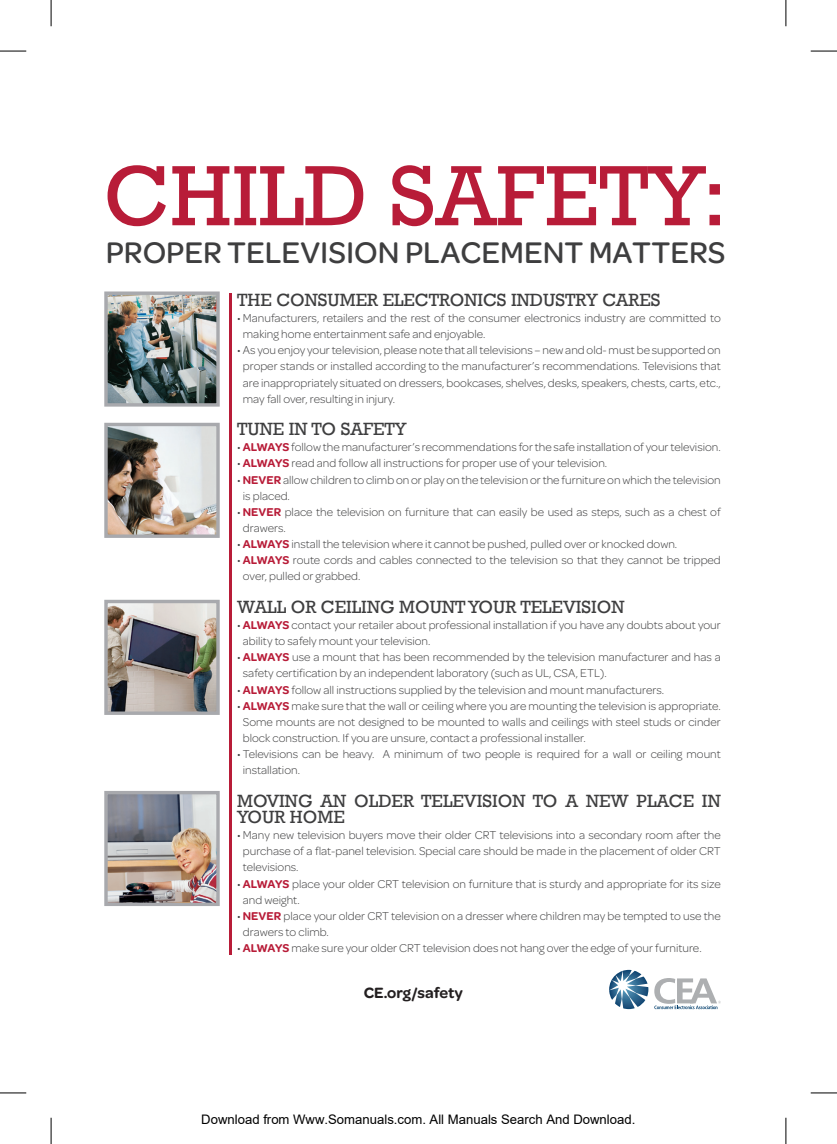
<style>
.page{position:relative;width:837px;height:1144px;background:#fff}
.page>*{position:absolute;margin:0;border:0;box-sizing:border-box;transform-origin:0 0}
.t1{font:86.98px "Rockwell";color:#b81c38}
.t2{font:500 31.85px "Omnes";color:#3e3e3f}
.t3{font:18.2px/16.1px "Rockwell";color:#3e3e3f}
.t4{font:600 15.92px "Omnes";color:#231f20}
.t5{font:13.12px "Arial";color:#000}
.t6{font:300 12.08px/16.1px "Omnes";color:#3e3e3f}
.s1{font-weight:600;color:#b81c38}
</style>
<div class="page">
<hr style="left:229px;top:293px;width:3px;height:661px;background:#b81c38">
<img style="left:108px;top:295px;width:108px;height:108px">
<div style="left:104px;top:291px;width:116px;height:116px;border:3px solid #a8a9ad"></div>
<img style="left:108px;top:427px;width:108px;height:107px">
<div style="left:104px;top:423px;width:116px;height:115px;border:3px solid #a8a9ad"></div>
<img style="left:108px;top:604px;width:108px;height:107px">
<div style="left:104px;top:600px;width:116px;height:115px;border:3px solid #a8a9ad"></div>
<img style="left:108px;top:795px;width:108px;height:107px">
<div style="left:104px;top:791px;width:116px;height:115px;border:3px solid #a8a9ad"></div>
<svg style="left:609px;top:970px;width:39px;height:39px"></svg>
<svg style="left:654px;top:978px;width:66px;height:31px"></svg>
<svg style="left:0;top:51px;width:26px;height:1px"></svg>
<svg style="left:810px;top:51px;width:26px;height:1px"></svg>
<svg style="left:0;top:1092px;width:26px;height:1px"></svg>
<svg style="left:810px;top:1092px;width:26px;height:1px"></svg>
<svg style="left:51px;top:0;width:1px;height:26px"></svg>
<svg style="left:51px;top:1118px;width:1px;height:26px"></svg>
<svg style="left:785px;top:0;width:1px;height:26px"></svg>
<svg style="left:785px;top:1118px;width:1px;height:26px"></svg>
<h1 class="t1" style="left:104px;top:146px;width:625px">CHILD SAFETY:</h1>
<h2 class="t2" style="left:106px;top:231px;width:621px">PROPER TELEVISION PLACEMENT MATTERS</h2>
<h3 class="t3" style="left:237px;top:292px;width:425px">THE CONSUMER ELECTRONICS INDUSTRY CARES</h3>
<p class="t6" style="left:243px;top:310px;width:479px;text-indent:-6px">• Manufacturers, retailers and the rest of the consumer electronics industry are committed to making home entertainment safe and enjoyable.</p>
<p class="t6" style="left:243px;top:342px;width:479px;text-align:justify;text-indent:-6px">• As you enjoy your television, please note that all televisions – new and old- must be supported on proper stands or installed according to the manufacturer’s recommendations. Televisions that are inappropriately situated on dressers, bookcases, shelves, desks, speakers, chests, carts, etc., may fall over, resulting in injury.</p>
<h3 class="t3" style="left:237px;top:421px;width:171px">TUNE IN TO SAFETY</h3>
<p class="t6" style="left:237px;top:439px;width:485px">• <span class="s1">ALWAYS</span> follow the manufacturer’s recommendations for the safe installation of your television.</p>
<p class="t6" style="left:237px;top:455px;width:371px">• <span class="s1">ALWAYS</span> read and follow all instructions for proper use of your television.</p>
<p class="t6" style="left:243px;top:471px;width:479px;text-indent:-6px">• <span class="s1">NEVER</span> allow children to climb on or play on the television or the furniture on which the television is placed.</p>
<p class="t6" style="left:243px;top:503px;width:479px;text-indent:-6px">• <span class="s1">NEVER</span> place the television on furniture that can easily be used as steps, such as a chest of drawers.</p>
<p class="t6" style="left:237px;top:536px;width:441px">• <span class="s1">ALWAYS</span> install the television where it cannot be pushed, pulled over or knocked down.</p>
<p class="t6" style="left:243px;top:552px;width:479px;text-indent:-6px">• <span class="s1">ALWAYS</span> route cords and cables connected to the television so that they cannot be tripped over, pulled or grabbed.</p>
<h3 class="t3" style="left:237px;top:599px;width:389px">WALL OR CEILING MOUNT YOUR TELEVISION</h3>
<p class="t6" style="left:243px;top:617px;width:479px;text-indent:-6px">• <span class="s1">ALWAYS</span> contact your retailer about professional installation if you have any doubts about your ability to safely mount your television.</p>
<p class="t6" style="left:243px;top:649px;width:479px;text-indent:-6px">• <span class="s1">ALWAYS</span> use a mount that has been recommended by the television manufacturer and has a safety certification by an independent laboratory (such as UL, CSA, ETL).</p>
<p class="t6" style="left:237px;top:681px;width:428px">• <span class="s1">ALWAYS</span> follow all instructions supplied by the television and mount manufacturers.</p>
<p class="t6" style="left:243px;top:697px;width:479px;text-align:justify;text-indent:-6px">• <span class="s1">ALWAYS</span> make sure that the wall or ceiling where you are mounting the television is appropriate.<br>Some mounts are not designed to be mounted to walls and ceilings with steel studs or cinder block construction. If you are unsure, contact a professional installer.</p>
<p class="t6" style="left:243px;top:746px;width:479px;text-indent:-6px">• Televisions can be heavy. A minimum of two people is required for a wall or ceiling mount installation.</p>
<h3 class="t3" style="left:237px;top:793px;width:485px">MOVING AN OLDER TELEVISION TO A NEW PLACE IN<br>YOUR HOME</h3>
<p class="t6" style="left:243px;top:827px;width:479px;text-align:justify;text-indent:-6px">• Many new television buyers move their older CRT televisions into a secondary room after the purchase of a flat-panel television. Special care should be made in the placement of older CRT televisions.</p>
<p class="t6" style="left:243px;top:875px;width:479px;text-indent:-6px">• <span class="s1">ALWAYS</span> place your older CRT television on furniture that is sturdy and appropriate for its size and weight.</p>
<p class="t6" style="left:243px;top:907px;width:479px;text-indent:-6px">• <span class="s1">NEVER</span> place your older CRT television on a dresser where children may be tempted to use the drawers to climb.</p>
<p class="t6" style="left:237px;top:940px;width:466px">• <span class="s1">ALWAYS</span> make sure your older CRT television does not hang over the edge of your furniture.</p>
<h3 class="t4" style="left:363px;top:982px;width:101px">CE.org/safety</h3>
<p class="t5" style="left:201px;top:1112px;width:435px">Download from Www.Somanuals.com. All Manuals Search And Download.</p>
</div>
